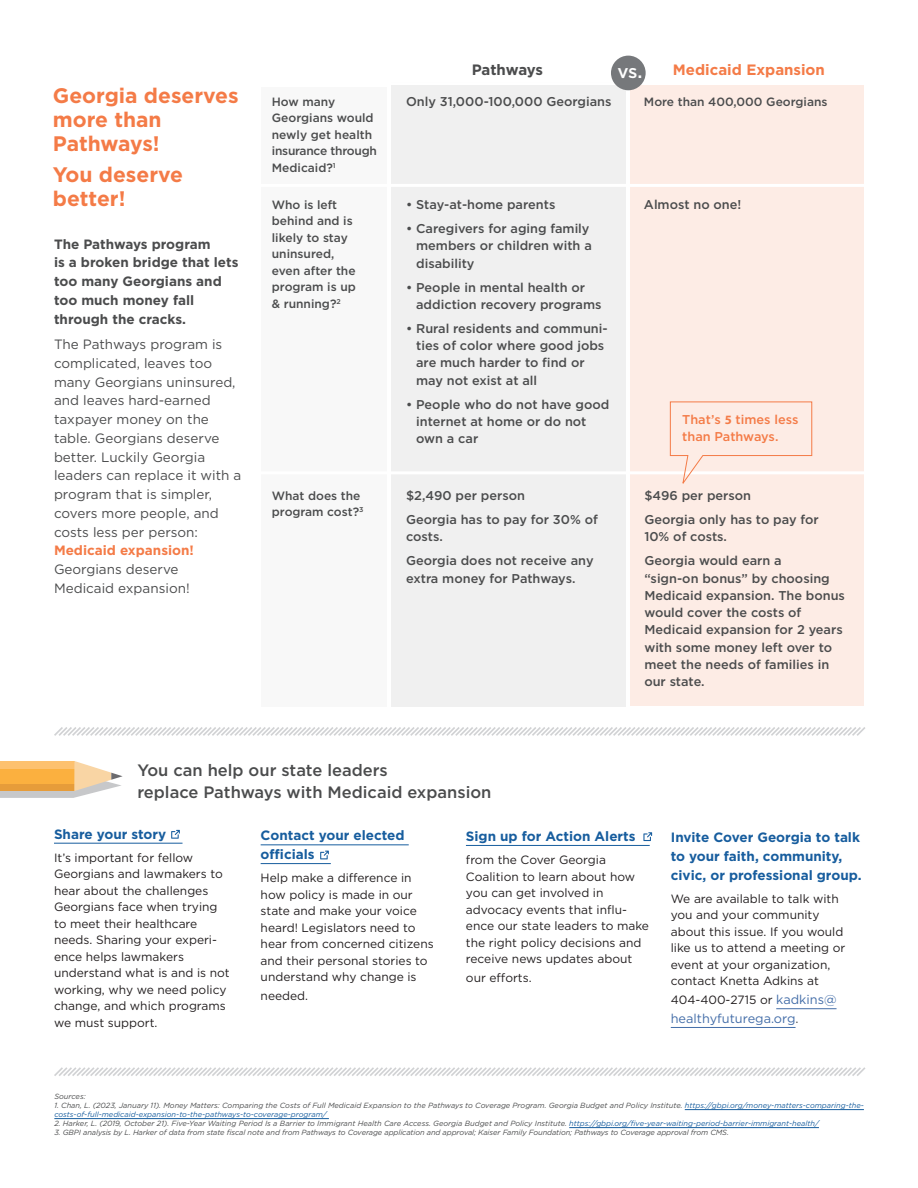
<style>
.page{position:relative;width:918px;height:1188px;background:#fff}
.page>*{position:absolute;margin:0;border:0;box-sizing:border-box;transform-origin:0 0}
.t1{font:700 21px/24px "Gotham";color:#f47b47}
.t2{font:500 18.75px "Gotham";color:#fff}
.t3{font:500 16.5px/22.5px "Gotham";color:#4b4c4d}
.t4{font:700 15px "Gotham";color:#f47b47}
.t5{font:700 15px "Gotham";letter-spacing:-.015em;color:#4b4c4d}
.t6{font:13.5px/18.8px "Gotham";color:#4b4c4d}
.t7{font:700 13.5px/18.8px "Gotham";color:#175d9e}
.t8{font:700 13.5px/18.8px "Gotham";color:#4b4c4d}
.t9{font:500 12.75px/17.2px "Gotham";color:#4b4c4d}
.t10{font:500 12.75px/17.7px "Gotham";color:#f47b47}
.t11{font:12.75px "Gotham";color:#436da8}
.t12{font:12px/16.5px "Gotham";color:#231f20}
.t13{font:500 12px/16.5px "Gotham";color:#4b4c4d}
.t14{font:italic 7.5px/9px "Gotham";color:#4b4c4d}
.s1{font-weight:700;color:#f47b47}
.s2{font-family:"Myriad Pro";font-weight:700}
.s3{font-size:12.75px;color:#436da8}
.s4{color:#4b4c4d}
.s5{color:#175d9e}
</style>
<div class="page">
<div style="left:391px;top:82px;width:235px;height:624px;background:#f0f0f0"></div>
<div style="left:261px;top:87px;width:126px;height:619px;background:#f8f8f8"></div>
<div style="left:631px;top:84px;width:233px;height:622px;background:#fdece5"></div>
<hr style="left:685px;top:1109px;width:179px;height:1px;background:#175d9e">
<hr style="left:54px;top:1118px;width:275px;height:1px;background:#175d9e">
<hr style="left:569px;top:1127px;width:250px;height:1px;background:#175d9e">
<hr style="left:54px;top:843px;width:129px;height:1px;background:#175d9e">
<hr style="left:261px;top:844px;width:148px;height:1px;background:#175d9e">
<hr style="left:261px;top:863px;width:70px;height:1px;background:#175d9e">
<hr style="left:466px;top:845px;width:184px;height:1px;background:#175d9e">
<hr style="left:776px;top:1008px;width:61px;height:1px;background:#436da8">
<hr style="left:671px;top:1027px;width:125px;height:1px;background:#436da8">
<svg style="left:54px;top:727px;width:811px;height:9px"></svg>
<svg style="left:54px;top:1067px;width:812px;height:9px"></svg>
<hr style="left:260px;top:82px;width:616px;height:3px;background:#fff">
<hr style="left:253px;top:184px;width:623px;height:3px;background:#fff">
<hr style="left:253px;top:471px;width:623px;height:3px;background:#fff">
<div style="left:611px;top:56px;width:35px;height:34px;background:#76787b;border-radius:50%"></div>
<svg style="left:0;top:761px;width:123px;height:37px"></svg>
<svg style="left:171px;top:830px;width:9px;height:9px"></svg>
<svg style="left:320px;top:851px;width:9px;height:8px"></svg>
<svg style="left:643px;top:832px;width:9px;height:9px"></svg>
<svg style="left:670px;top:401px;width:143px;height:83px"></svg>
<p class="t1" style="left:53px;top:84px;width:187px">Georgia deserves more than<br>Pathways!</p>
<p class="t1" style="left:53px;top:162px;width:132px">You deserve better!</p>
<p class="t8" style="left:54px;top:234px;width:186px">The Pathways program<br>is a broken bridge that lets too many Georgians and too much money fall through the cracks.</p>
<p class="t6" style="left:54px;top:335px;width:189px">The Pathways program is complicated, leaves too many Georgians uninsured, and leaves hard-earned taxpayer money on the table. Georgians deserve better. Luckily Georgia leaders can replace it with a program that is simpler, covers more people, and costs less per person:<br><span class="s1">Medicaid expansion!<br></span>Georgians deserve<br>Medicaid expansion!</p>
<p class="t5" style="left:472px;top:60px;width:73px">Pathways</p>
<p class="t4" style="left:673px;top:60px;width:153px">Medicaid Expansion</p>
<p class="t13" style="left:644px;top:93px;width:185px">More than 400,000 Georgians</p>
<p class="t2" style="left:617px;top:59px;width:27px">vs.</p>
<p class="t13" style="left:272px;top:93px;width:107px">How many<br>Georgians would newly get health insurance through<br>Medicaid?<sup>1</sup></p>
<p class="t9" style="left:406px;top:93px;width:207px">Only 31,000-100,000 Georgians</p>
<p class="t13" style="left:272px;top:196px;width:85px">Who is left behind and is likely to stay uninsured, even after the program is up &amp; running?<sup>2</sup></p>
<p class="t9" style="left:406px;top:196px;width:151px">• Stay-at-home parents</p>
<p class="t9" style="left:416px;top:220px;width:177px;text-indent:-10px">• Caregivers for aging family members or children with a disability</p>
<p class="t9" style="left:416px;top:278px;width:187px;text-indent:-10px">• People in mental health or addiction recovery programs</p>
<p class="t9" style="left:416px;top:320px;width:193px;text-indent:-10px">• Rural residents and communi&shy;ties of color where good jobs are much harder to find or may not exist at all</p>
<p class="t9" style="left:416px;top:395px;width:195px;text-indent:-10px">• People who do not have good internet at home or do not own a car</p>
<p class="t13" style="left:272px;top:487px;width:93px">What does the program cost?<sup>3</sup></p>
<p class="t9" style="left:406px;top:487px;width:120px">$2,490 per person</p>
<p class="t9" style="left:406px;top:511px;width:193px">Georgia has to pay for 30% of costs.</p>
<p class="t9" style="left:406px;top:552px;width:189px">Georgia does not receive any extra money for Pathways.</p>
<p class="t9" style="left:644px;top:196px;width:99px">Almost no one!</p>
<p class="t10" style="left:682px;top:410px;width:118px">That’s <span class="s2">5</span> times less than Pathways.</p>
<p class="t9" style="left:644px;top:487px;width:108px">$496 per person</p>
<p class="t9" style="left:644px;top:511px;width:176px">Georgia only has to pay for<br>10% of costs.</p>
<p class="t9" style="left:644px;top:552px;width:202px">Georgia would earn a<br>“sign-on bonus” by choosing<br>Medicaid expansion. The bonus would cover the costs of<br>Medicaid expansion for 2 years with some money left over to meet the needs of families in our state.</p>
<p class="t3" style="left:137px;top:758px;width:356px">You can help our state leaders<br>replace Pathways with Medicaid expansion</p>
<p class="t7" style="left:54px;top:824px;width:114px">Share your story</p>
<p class="t12" style="left:54px;top:849px;width:177px">It’s important for fellow<br>Georgians and lawmakers to hear about the challenges<br>Georgians face when trying to meet their healthcare needs. Sharing your experi&shy;ence helps lawmakers understand what is and is not working, why we need policy change, and which programs we must support.</p>
<p class="t7" style="left:261px;top:826px;width:146px">Contact your elected officials</p>
<p class="t12" style="left:261px;top:870px;width:175px">Help make a difference in how policy is made in our state and make your voice heard! Legislators need to hear from concerned citizens and their personal stories to understand why change is</p>
<p class="t12" style="left:261px;top:987px;width:49px">needed.</p>
<p class="t7" style="left:466px;top:827px;width:171px">Sign up for Action Alerts</p>
<p class="t12" style="left:466px;top:851px;width:185px">from the Cover Georgia<br>Coalition to learn about how you can get involved in advocacy events that influ&shy;ence our state leaders to make the right policy decisions and receive news updates about</p>
<p class="t12" style="left:466px;top:969px;width:67px">our efforts.</p>
<p class="t7" style="left:671px;top:828px;width:192px">Invite Cover Georgia to talk to your faith, community, civic, or professional group.</p>
<p class="t12" style="left:671px;top:890px;width:176px">We are available to talk with you and your community about this issue. If you would like us to attend a meeting or event at your organization, contact Knetta Adkins at</p>
<p class="t12" style="left:671px;top:991px;width:167px">404-400-2715 or <span class="s3">kadkins@</span></p>
<p class="t11" style="left:671px;top:1010px;width:129px">healthyfuturega.org<span class="s4">.</span></p>
<p class="t14" style="left:54px;top:1092px;width:33px">Sources:</p>
<p class="t14" style="left:54px;top:1101px;width:811px">1. Chan, L. (2023, January 11). Money Matters: Comparing the Costs of Full Medicaid Expansion to the Pathways to Coverage Program. Georgia Budget and Policy Institute. <span class="s5">https://gbpi.org/money-matters-comparing-the&shy;costs-of-full-medicaid-expansion-to-the-pathways-to-coverage-program/</span></p>
<p class="t14" style="left:54px;top:1119px;width:766px">2. Harker, L. (2019, October 21). Five-Year Waiting Period Is a Barrier to Immigrant Health Care Access. Georgia Budget and Policy Institute. <span class="s5">https://gbpi.org/five-year-waiting-period-barrier-immigrant-health/</span></p>
<p class="t14" style="left:54px;top:1128px;width:676px">3. GBPI analysis by L. Harker of data from state fiscal note and from Pathways to Coverage application and approval; Kaiser Family Foundation; Pathways to Coverage approval from CMS.</p>
</div>
